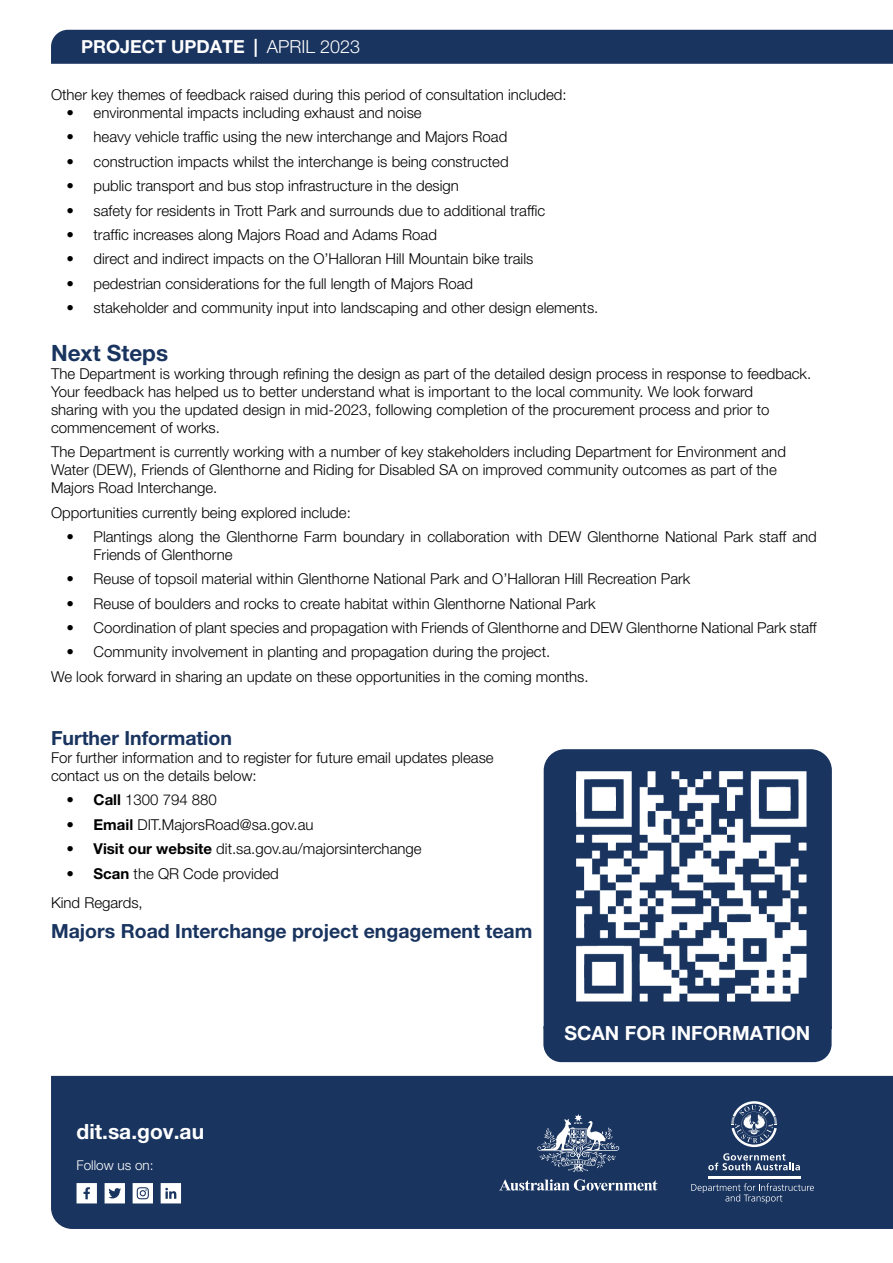
<style>
.page{position:relative;width:893px;height:1263px;background:#fff}
.page>*{position:absolute;margin:0;border:0;box-sizing:border-box;transform-origin:0 0}
.t1{font:700 22.5px "Helvetica Neue LT Pro";color:#19345f}
.t2{font:700 21px "Helvetica Neue LT Pro";color:#fff}
.t3{font:700 19.5px "Helvetica Neue LT Pro";color:#19345f}
.t4{font:700 19.5px "Helvetica Neue LT Pro";color:#fff}
.t5{font:700 18px "Helvetica Neue LT Pro";color:#fff}
.t6{font:300 15px/18px "Helvetica Neue LT Pro";color:#000}
.t7{font:300 13.5px "Helvetica Neue LT Pro";color:#fff}
.s1{font-weight:300}
.s2{font-weight:700}
</style>
<div class="page">
<div style="left:51px;top:1076px;width:842px;height:153px;background:#19345f"></div>
<svg style="left:77px;top:1183px;width:20px;height:20px"></svg>
<svg style="left:133px;top:1183px;width:20px;height:20px"></svg>
<svg style="left:161px;top:1183px;width:20px;height:20px"></svg>
<svg style="left:105px;top:1183px;width:20px;height:20px"></svg>
<div style="left:51px;top:30px;width:842px;height:34px;background:#19345f"></div>
<svg style="left:708px;top:1153px;width:92px;height:17px;background:#526686"></svg>
<hr style="left:708px;top:1176px;width:92px;height:2px;background:#fff">
<svg style="left:691px;top:1183px;width:123px;height:20px;background:#324a71"></svg>
<svg style="left:731px;top:1101px;width:46px;height:46px;background:#5a6d8c"></svg>
<svg style="left:499px;top:1179px;width:158px;height:11px"></svg>
<svg style="left:537px;top:1114px;width:82px;height:58px;background:#4d6283"></svg>
<div style="left:544px;top:749px;width:288px;height:277px;background:#19345f"></div>
<img style="left:576px;top:772px;width:230px;height:229px">
<div style="left:543px;top:1026px;width:289px;height:36px;background:#19345f"></div>
<p class="t5" style="left:81px;top:36px;width:281px">PROJECT UPDATE | <span class="s1">APRIL 2023</span></p>
<p class="t6" style="left:51px;top:85px;width:517px">Other key themes of feedback raised during this period of consultation included:</p>
<p class="t6" style="left:67px;top:103px;width:357px">• environmental impacts including exhaust and noise</p>
<p class="t6" style="left:67px;top:128px;width:442px">• heavy vehicle traffic using the new interchange and Majors Road</p>
<p class="t6" style="left:67px;top:152px;width:444px">• construction impacts whilst the interchange is being constructed</p>
<p class="t6" style="left:67px;top:177px;width:394px">• public transport and bus stop infrastructure in the design</p>
<p class="t6" style="left:67px;top:201px;width:480px">• safety for residents in Trott Park and surrounds due to additional traffic</p>
<p class="t6" style="left:67px;top:225px;width:372px">• traffic increases along Majors Road and Adams Road</p>
<p class="t6" style="left:67px;top:250px;width:468px">• direct and indirect impacts on the O’Halloran Hill Mountain bike trails</p>
<p class="t6" style="left:67px;top:274px;width:408px">• pedestrian considerations for the full length of Majors Road</p>
<p class="t6" style="left:67px;top:298px;width:533px">• stakeholder and community input into landscaping and other design elements.</p>
<h1 class="t1" style="left:51px;top:339px;width:119px">Next Steps</h1>
<p class="t6" style="left:51px;top:364px;width:762px">The Department is working through refining the design as part of the detailed design process in response to feedback.<br>Your feedback has helped us to better understand what is important to the local community. We look forward<br>sharing with you the updated design in mid-2023, following completion of the procurement process and prior to commencement of works.</p>
<p class="t6" style="left:51px;top:442px;width:736px">The Department is currently working with a number of key stakeholders including Department for Environment and<br>Water (DEW), Friends of Glenthorne and Riding for Disabled SA on improved community outcomes as part of the<br>Majors Road Interchange.</p>
<p class="t6" style="left:51px;top:503px;width:301px">Opportunities currently being explored include:</p>
<p class="t6" style="left:94px;top:527px;width:725px;text-indent:-27px">• Plantings along the Glenthorne Farm boundary in collaboration with DEW Glenthorne National Park staff and<br>Friends of Glenthorne</p>
<p class="t6" style="left:67px;top:570px;width:625px">• Reuse of topsoil material within Glenthorne National Park and O’Halloran Hill Recreation Park</p>
<p class="t6" style="left:67px;top:594px;width:531px">• Reuse of boulders and rocks to create habitat within Glenthorne National Park</p>
<p class="t6" style="left:67px;top:618px;width:752px">• Coordination of plant species and propagation with Friends of Glenthorne and DEW Glenthorne National Park staff</p>
<p class="t6" style="left:51px;top:640px;width:539px;line-height:24.3px;text-indent:16px">• Community involvement in planting and propagation during the project.<br>We look forward in sharing an update on these opportunities in the coming months.</p>
<h3 class="t3" style="left:51px;top:726px;width:182px">Further Information</h3>
<p class="t6" style="left:51px;top:748px;width:444px">For further information and to register for future email updates please contact us on the details below:</p>
<p class="t6" style="left:67px;top:791px;width:152px"><span class="s2">• Call</span> 1300 794 880</p>
<p class="t6" style="left:67px;top:815px;width:249px"><span class="s2">• Email</span> DIT.MajorsRoad@sa.gov.au</p>
<p class="t6" style="left:67px;top:839px;width:357px"><span class="s2">• Visit our website</span> dit.sa.gov.au/majorsinterchange</p>
<p class="t6" style="left:67px;top:864px;width:214px"><span class="s2">• Scan</span> the QR Code provided</p>
<p class="t6" style="left:51px;top:893px;width:93px">Kind Regards,</p>
<h3 class="t3" style="left:51px;top:919px;width:483px">Majors Road Interchange project engagement team</h3>
<h2 class="t2" style="left:77px;top:1118px;width:129px">dit.sa.gov.au</h2>
<p class="t7" style="left:77px;top:1157px;width:79px">Follow us on:</p>
<h3 class="t4" style="left:564px;top:1021px;width:247px">SCAN FOR INFORMATION</h3>
</div>
